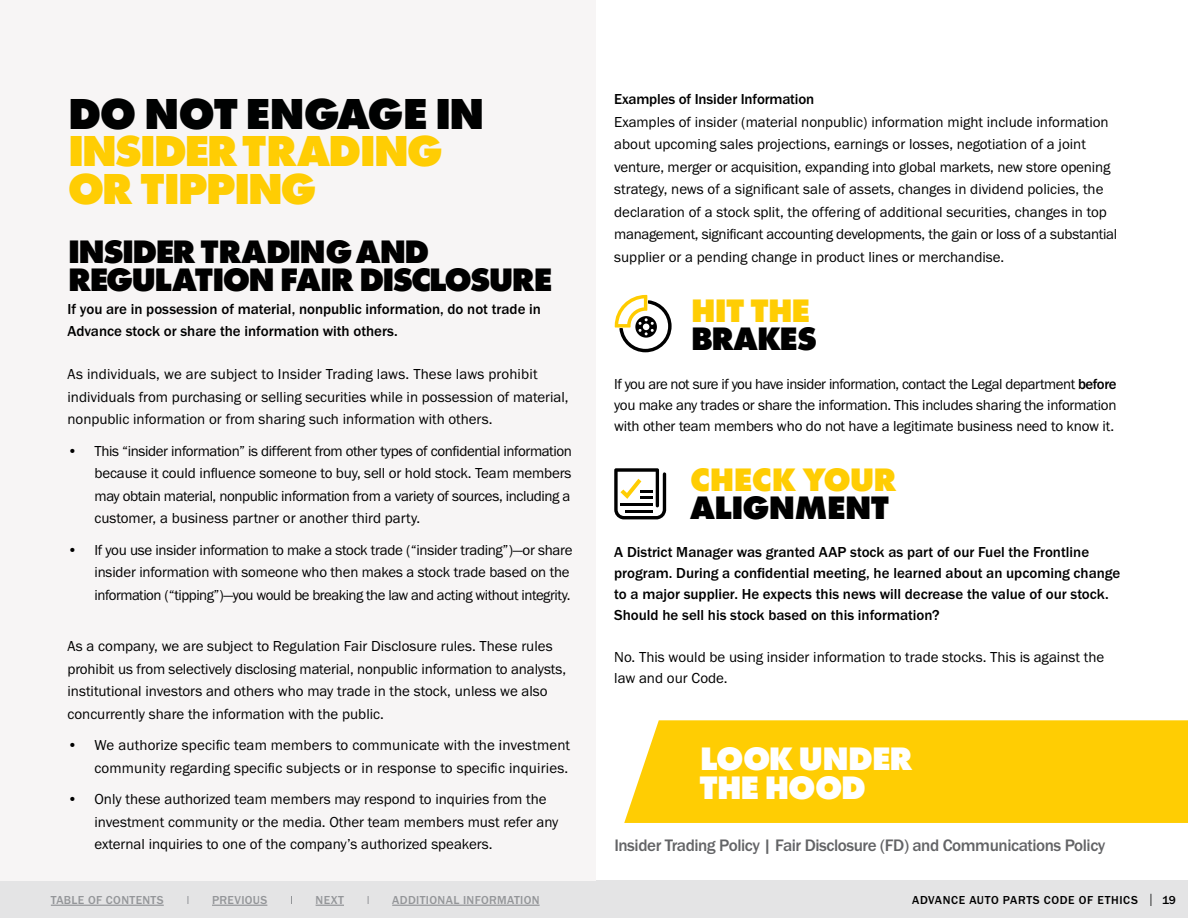
<style>
.page{position:relative;width:1188px;height:918px;background:#fff}
.page>*{position:absolute;margin:0;border:0;box-sizing:border-box;transform-origin:0 0}
.t1{font:800 45px/37.5px "Futura PT";letter-spacing:-.065em;color:#ffcd03}
.t2{font:800 45px "Futura PT";letter-spacing:-.03em;color:#000101}
.t3{font:800 33.75px/28.5px "Futura PT";letter-spacing:-.065em;color:#000}
.t4{font:800 33.75px/28.5px "Futura PT";letter-spacing:-.04em;color:#fff}
.t5{font:800 33.75px "Futura PT";letter-spacing:-.04em;color:#ffcd03}
.t6{font:800 33.75px "Futura PT";letter-spacing:-.03em;color:#000}
.t7{font:500 17.25px "Franklin Gothic URW";letter-spacing:-.025em;color:#636466}
.t8{font:15px/22.5px "Franklin Gothic URW Boo";color:#000}
.t9{font:500 15px/21px "Franklin Gothic URW";color:#000}
.t10{font:15px/22.5px "Franklin Gothic URW Boo";letter-spacing:-.02em;color:#000}
.t11{font:500 12px "Franklin Gothic URW";letter-spacing:.03em;color:#949699}
.t12{font:500 12px "Franklin Gothic URW";letter-spacing:.05em;color:#000}
.s1{font-family:"Franklin Gothic URW";font-weight:500}
.s2{font-family:"Courier";font-weight:400;color:#000101}
</style>
<div class="page">
<div style="left:0;top:880px;width:1188px;height:38px;background:#e4e4e5"></div>
<hr style="left:212px;top:905px;width:55px;height:1px;background:#949699">
<svg style="left:316px;top:905px;width:28px;height:1px"></svg>
<hr style="left:51px;top:905px;width:113px;height:1px;background:#949699">
<hr style="left:392px;top:905px;width:148px;height:1px;background:#949699">
<div style="left:0;top:0;width:596px;height:880px;background:#f7f5f5"></div>
<div style="left:624px;top:720px;width:564px;height:103px;background:#ffcd03"></div>
<svg style="left:615px;top:295px;width:57px;height:57px"></svg>
<svg style="left:614px;top:468px;width:52px;height:51px"></svg>
<h1 class="t2" style="left:68px;top:85px;width:419px">DO NOT ENGAGE IN</h1>
<h1 class="t1" style="left:68px;top:132px;width:377px">INSIDER TRADING<br>OR TIPPING</h1>
<h2 class="t3" style="left:68px;top:237px;width:486px">INSIDER TRADING AND<br>REGULATION FAIR DISCLOSURE</h2>
<p class="t9" style="left:68px;top:297px;width:475px;line-height:22.5px">If you are in possession of material, nonpublic information, do not trade in<br>Advance stock or share the information with others.</p>
<p class="t8" style="left:68px;top:363px;width:503px">As individuals, we are subject to Insider Trading laws. These laws prohibit individuals from purchasing or selling securities while in possession of material, nonpublic information or from sharing such information with others.</p>
<p class="t8" style="left:94px;top:439px;width:479px;text-align:justify;text-indent:-27px">• This “insider information” is different from other types of confidential information because it could influence someone to buy, sell or hold stock. Team members may obtain material, nonpublic information from a variety of sources, including a customer, a business partner or another third party.</p>
<p class="t10" style="left:94px;top:538px;width:480px;text-indent:-27px">• If you use insider information to make a stock trade (“insider trading”)—or share insider information with someone who then makes a stock trade based on the information (“tipping”)—you would be breaking the law and acting without integrity.</p>
<p class="t8" style="left:68px;top:635px;width:500px">As a company, we are subject to Regulation Fair Disclosure rules. These rules prohibit us from selectively disclosing material, nonpublic information to analysts, institutional investors and others who may trade in the stock, unless we also concurrently share the information with the public.</p>
<p class="t8" style="left:68px;top:734px;width:504px;text-align:right">• We authorize specific team members to communicate with the investment community regarding specific subjects or in response to specific inquiries.</p>
<p class="t8" style="left:94px;top:788px;width:465px;text-indent:-27px">• Only these authorized team members may respond to inquiries from the investment community or the media. Other team members must refer any external inquiries to one of the company’s authorized speakers.</p>
<p class="t9" style="left:614px;top:89px;width:202px">Examples of Insider Information</p>
<p class="t8" style="left:614px;top:110px;width:505px">Examples of insider (material nonpublic) information might include information about upcoming sales projections, earnings or losses, negotiation of a joint venture, merger or acquisition, expanding into global markets, new store opening strategy, news of a significant sale of assets, changes in dividend policies, the declaration of a stock split, the offering of additional securities, changes in top management, significant accounting developments, the gain or loss of a substantial supplier or a pending change in product lines or merchandise.</p>
<h2 class="t5" style="left:691px;top:289px;width:121px">HIT THE</h2>
<h2 class="t3" style="left:691px;top:324px;width:128px">BRAKES</h2>
<p class="t8" style="left:614px;top:374px;width:504px;line-height:21px;text-align:justify">If you are not sure if you have insider information, contact the Legal department <span class="s1">before </span>you make any trades or share the information. This includes sharing the information with other team members who do not have a legitimate business need to know it.</p>
<h2 class="t5" style="left:690px;top:458px;width:208px">CHECK YOUR</h2>
<h2 class="t6" style="left:690px;top:487px;width:200px">ALIGNMENT</h2>
<p class="t9" style="left:614px;top:541px;width:508px">A District Manager was granted AAP stock as part of our Fuel the Frontline program. During a confidential meeting, he learned about an upcoming change to a major supplier. He expects this news will decrease the value of our stock.<br>Should he sell his stock based on this information?</p>
<p class="t8" style="left:614px;top:646px;width:492px;line-height:21px">No. This would be using insider information to trade stocks. This is against the law and our Code.</p>
<h2 class="t4" style="left:700px;top:744px;width:215px">LOOK UNDER<br>THE HOOD</h2>
<p class="t7" style="left:614px;top:834px;width:493px">Insider Trading Policy | Fair Disclosure (FD) and Communications Policy</p>
<p class="t11" style="left:51px;top:893px;width:114px">TABLE OF CONTENTS</p>
<p class="t11" style="left:212px;top:893px;width:57px">PREVIOUS</p>
<p class="t11" style="left:316px;top:893px;width:30px">NEXT</p>
<p class="t11" style="left:392px;top:893px;width:149px">ADDITIONAL INFORMATION</p>
<p class="t12" style="left:912px;top:893px;width:265px">ADVANCE AUTO PARTS CODE OF ETHICS <span class="s2">|</span> 19</p>
</div>
